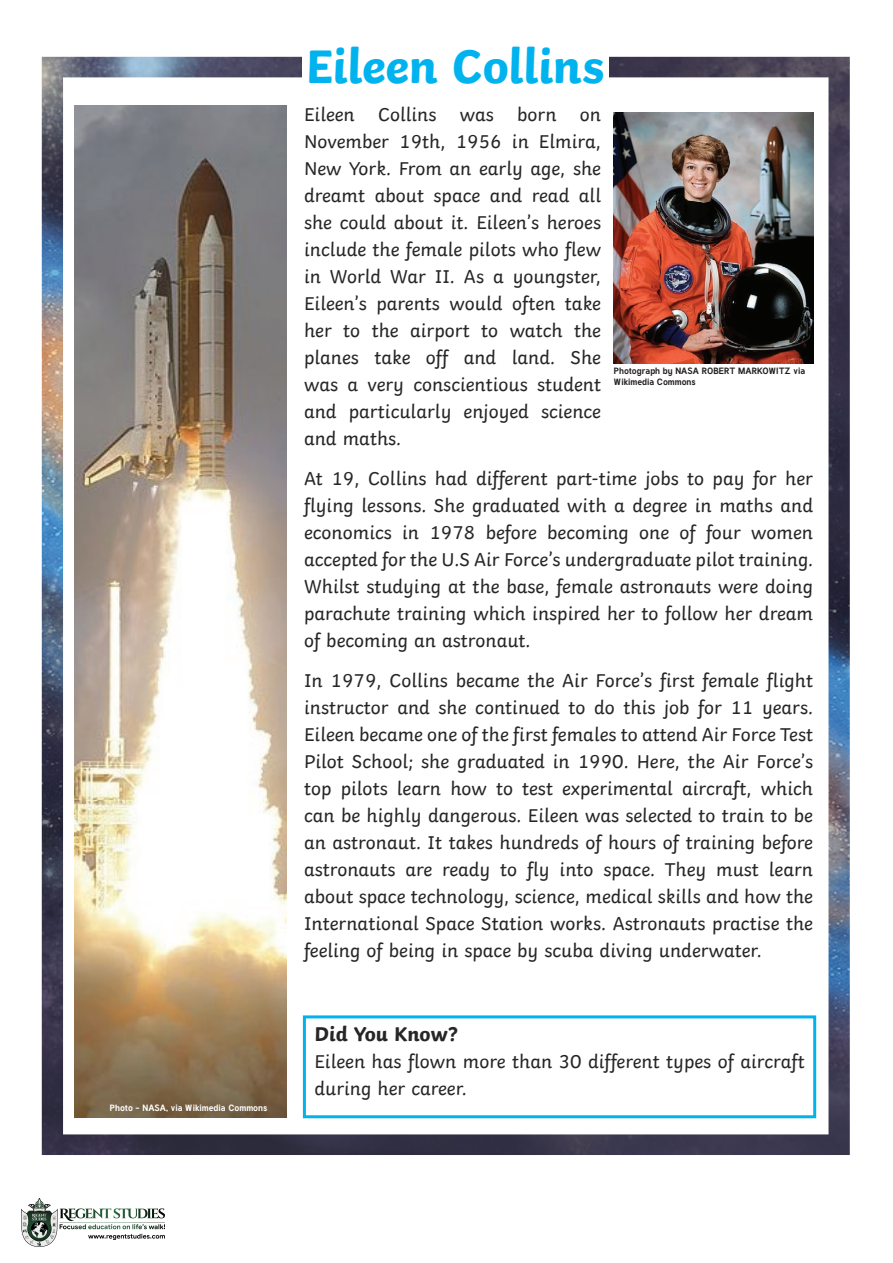
<style>
.page{position:relative;width:893px;height:1263px;background:#fff}
.page>*{position:absolute;margin:0;border:0;box-sizing:border-box;transform-origin:0 0}
.Heading_1{font:700 49.5px "Twinkl";letter-spacing:-.01em;color:#00b3ef}
.Heading_3{font:700 21px "Twinkl";color:#282526}
.KS2_Body_Copy{font:19.5px/27px "Twinkl";color:#282526;text-align:justify}
.t1{font:700 9px/10.8px "Tuffy";color:#231f20}
.t2{font:700 9px "Tuffy";color:#fff}
</style>
<div class="page">
<img style="left:42px;top:57px;width:808px;height:1098px">
<img style="left:614px;top:112px;width:199px;height:251px">
<img style="left:74px;top:105px;width:212px;height:1013px">
<div style="left:304px;top:1017px;width:511px;height:100px;background:#fff"></div>
<div style="left:303px;top:1015px;width:513px;height:103px;border:3px solid #00b3ef"></div>
<div style="left:302px;top:50px;width:306px;height:44px;background:#fff"></div>
<img style="left:22px;top:1199px;width:142px;height:48px">
<p class="t2" style="left:110px;top:1100px;width:159px">Photo - NASA, via Wikimedia Commons</p>
<p class="Heading_1" style="left:306px;top:25px;width:300px">Eileen Collins</p>
<p class="KS2_Body_Copy" style="left:304px;top:100px;width:299px">Eileen Collins was born on November 19th, 1956 in Elmira, New York. From an early age, she dreamt about space and read all she could about it. Eileen’s heroes include the female pilots who flew in World War II. As a youngster, Eileen’s parents would often take her to the airport to watch the planes take off and land. She was a very conscientious student and particularly enjoyed science and maths.</p>
<p class="KS2_Body_Copy" style="left:304px;top:463px;width:511px">At 19, Collins had different part-time jobs to pay for her flying lessons. She graduated with a degree in maths and economics in 1978 before becoming one of four women accepted for the U.S Air Force’s undergraduate pilot training.<br>Whilst studying at the base, female astronauts were doing parachute training which inspired her to follow her dream of becoming an astronaut.</p>
<p class="KS2_Body_Copy" style="left:304px;top:665px;width:511px">In 1979, Collins became the Air Force’s first female flight instructor and she continued to do this job for 11 years.<br>Eileen became one of the first females to attend Air Force Test Pilot School; she graduated in 1990. Here, the Air Force’s top pilots learn how to test experimental aircraft, which can be highly dangerous. Eileen was selected to train to be an astronaut. It takes hundreds of hours of training before astronauts are ready to fly into space. They must learn about space technology, science, medical skills and how the International Space Station works. Astronauts practise the feeling of being in space by scuba diving underwater.</p>
<p class="t1" style="left:614px;top:365px;width:193px">Photograph by NASA ROBERT MARKOWITZ via<br>Wikimedia Commons</p>
<p class="Heading_3" style="left:314px;top:1016px;width:145px">Did You Know?</p>
<p class="KS2_Body_Copy" style="left:314px;top:1046px;width:492px">Eileen has flown more than 30 different types of aircraft during her career.</p>
</div>
